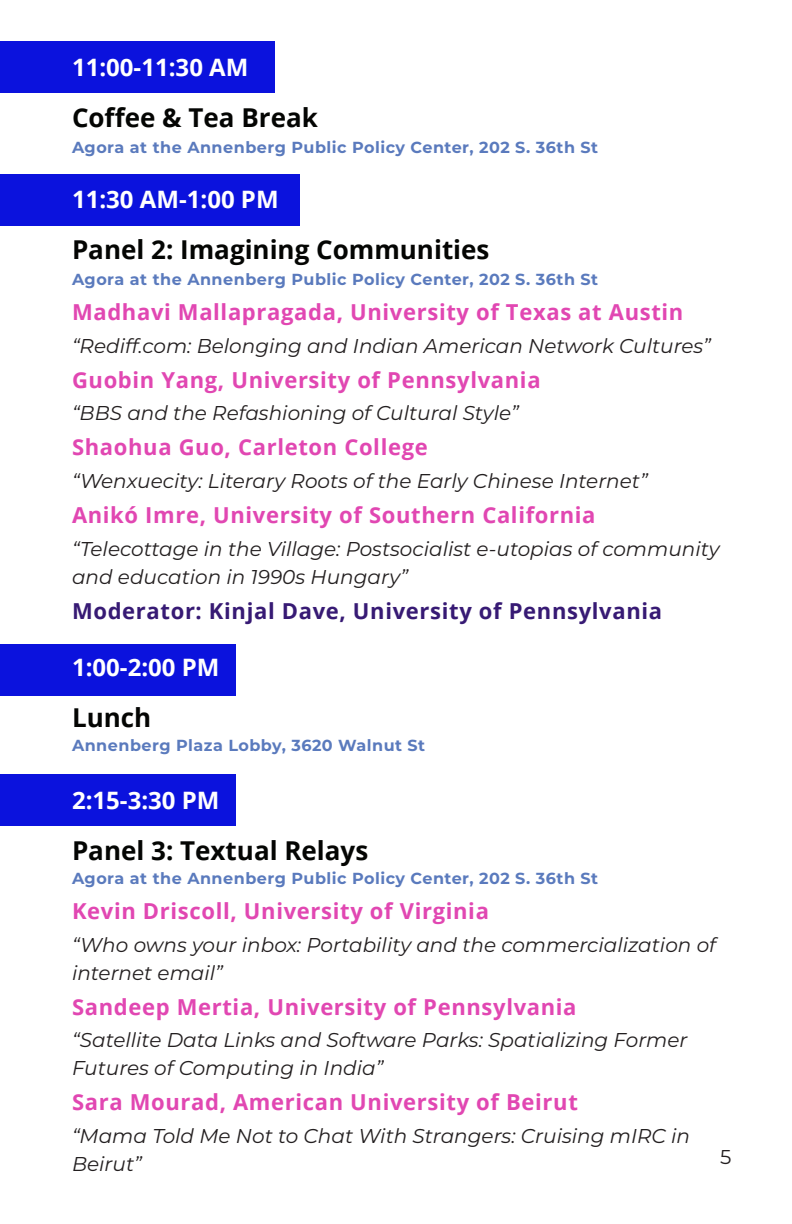
<style>
.page{position:relative;width:792px;height:1224px;background:#fff}
.page>*{position:absolute;margin:0;border:0;box-sizing:border-box;transform-origin:0 0}
.Paragraph_Style_1{font:700 26px "Open Sans";color:#040503}
.Paragraph_Style_1-2{font:700 24px "Open Sans";color:#fff}
.Paragraph_Style_1-3{font:700 22px "Open Sans";letter-spacing:.03em;color:#e147b2}
.Paragraph_Style_1-4{font:700 22px "Open Sans";letter-spacing:.03em;color:#371a74}
.Paragraph_Style_1-5{font:italic 20px/28px "Montserrat";color:#231f20}
.t1{font:20px "Montserrat";color:#231f20}
.Paragraph_Style_1-6{font:700 16px "Montserrat";letter-spacing:.03em;color:#5a7abd}
</style>
<div class="page">
<div style="left:0;top:644px;width:236px;height:52px;background:#0b12dd"></div>
<div style="left:0;top:42px;width:275px;height:51px;background:#0b12dd"></div>
<div style="left:0;top:774px;width:236px;height:52px;background:#0b12dd"></div>
<div style="left:0;top:174px;width:300px;height:52px;background:#0b12dd"></div>
<p class="Paragraph_Style_1-2" style="left:72px;top:50px;width:178px">11:00-11:30 AM</p>
<p class="Paragraph_Style_1" style="left:72px;top:99px;width:247px">Coffee &amp; Tea Break</p>
<p class="Paragraph_Style_1-6" style="left:72px;top:136px;width:528px">Agora at the Annenberg Public Policy Center, 202 S. 36th St</p>
<p class="Paragraph_Style_1-2" style="left:72px;top:182px;width:208px">11:30 AM-1:00 PM</p>
<p class="Paragraph_Style_1" style="left:72px;top:231px;width:419px">Panel 2: Imagining Communities</p>
<p class="Paragraph_Style_1-6" style="left:72px;top:268px;width:528px">Agora at the Annenberg Public Policy Center, 202 S. 36th St</p>
<p class="Paragraph_Style_1-3" style="left:72px;top:297px;width:613px">Madhavi Mallapragada, University of Texas at Austin</p>
<p class="Paragraph_Style_1-5" style="left:72px;top:331px;width:640px">“Rediff.com: Belonging and Indian American Network Cultures”</p>
<p class="Paragraph_Style_1-3" style="left:72px;top:364px;width:470px">Guobin Yang, University of Pennsylvania</p>
<p class="Paragraph_Style_1-5" style="left:72px;top:399px;width:448px">“BBS and the Refashioning of Cultural Style”</p>
<p class="Paragraph_Style_1-3" style="left:72px;top:432px;width:357px">Shaohua Guo, Carleton College</p>
<p class="Paragraph_Style_1-5" style="left:72px;top:466px;width:577px">“Wenxuecity: Literary Roots of the Early Chinese Internet”</p>
<p class="Paragraph_Style_1-3" style="left:72px;top:500px;width:525px">Anikó Imre, University of Southern California</p>
<p class="Paragraph_Style_1-5" style="left:72px;top:534px;width:649px">“Telecottage in the Village: Postsocialist e-utopias of community and education in 1990s Hungary”</p>
<p class="Paragraph_Style_1-4" style="left:72px;top:595px;width:592px">Moderator: Kinjal Dave, University of Pennsylvania</p>
<p class="Paragraph_Style_1-2" style="left:72px;top:651px;width:149px">1:00-2:00 PM</p>
<p class="Paragraph_Style_1" style="left:72px;top:700px;width:81px">Lunch</p>
<p class="Paragraph_Style_1-6" style="left:72px;top:734px;width:355px">Annenberg Plaza Lobby, 3620 Walnut St</p>
<p class="Paragraph_Style_1-2" style="left:72px;top:783px;width:149px">2:15-3:30 PM</p>
<p class="Paragraph_Style_1" style="left:72px;top:832px;width:298px">Panel 3: Textual Relays</p>
<p class="Paragraph_Style_1-6" style="left:72px;top:867px;width:528px">Agora at the Annenberg Public Policy Center, 202 S. 36th St</p>
<p class="Paragraph_Style_1-3" style="left:72px;top:895px;width:418px">Kevin Driscoll, University of Virginia</p>
<p class="Paragraph_Style_1-5" style="left:72px;top:930px;width:646px">“Who owns your inbox: Portability and the commercialization of internet email”</p>
<p class="Paragraph_Style_1-3" style="left:72px;top:991px;width:506px">Sandeep Mertia, University of Pennsylvania</p>
<p class="Paragraph_Style_1-5" style="left:72px;top:1026px;width:617px">“Satellite Data Links and Software Parks: Spatializing Former<br>Futures of Computing in India”</p>
<p class="Paragraph_Style_1-3" style="left:72px;top:1087px;width:507px">Sara Mourad, American University of Beirut</p>
<p class="Paragraph_Style_1-5" style="left:72px;top:1121px;width:620px">“Mama Told Me Not to Chat With Strangers: Cruising mIRC in<br>Beirut”</p>
<p class="t1" style="left:720px;top:1143px;width:13px">5</p>
</div>
